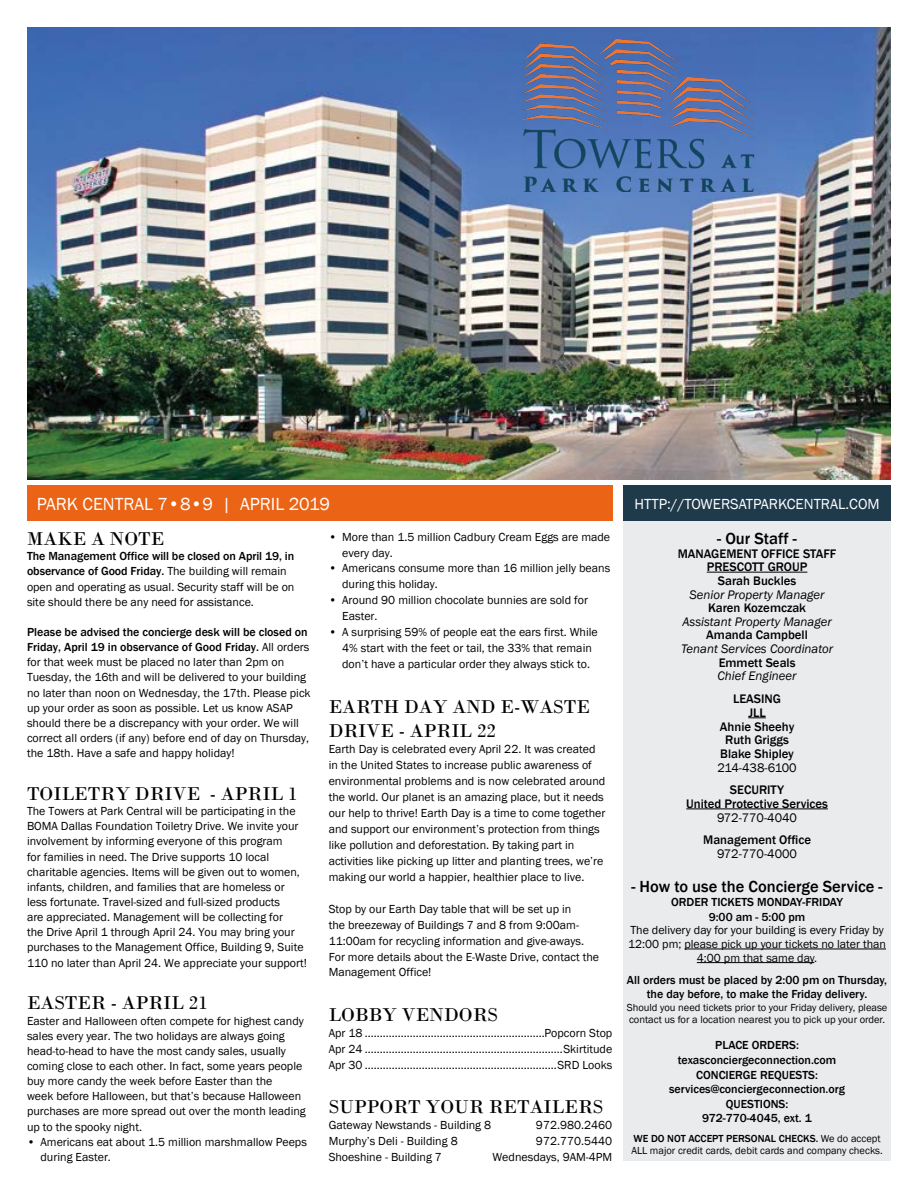
<style>
.page{position:relative;width:918px;height:1188px;background:#fff}
.page>*{position:absolute;margin:0;border:0;box-sizing:border-box;transform-origin:0 0}
.t1{font:19.5px/24.9px "Bodoni";color:#000}
.t2{font:18px "Franklin Gothic";color:#fff}
.t3{font:500 16.5px "Franklin Gothic";color:#000}
.t4{font:15px "Franklin Gothic";color:#fff}
.t5{font:500 12.75px/13.6px "Franklin Gothic";color:#000;text-align:center}
.t6{font:italic 12.75px "Franklin Gothic";color:#000}
.t7{font:12.75px "Franklin Gothic";color:#000}
.t8{font:12.75px "Franklin Gothic";letter-spacing:-.03em;color:#000}
.t9{font:12px/15.1px "Franklin Gothic";color:#000}
.t10{font:500 12px/14.5px "Franklin Gothic";color:#000;text-align:center}
.t11{font:10.5px/12.1px "Franklin Gothic";color:#000}
.s1{font-weight:500}
</style>
<div class="page">
<div style="left:623px;top:510px;width:268px;height:651px;background:#e9ebed"></div>
<img style="left:27px;top:27px;width:864px;height:452px">
<div style="left:27px;top:486px;width:585px;height:35px;background:#eb6315"></div>
<hr style="left:707px;top:572px;width:100px;height:1px;background:#000">
<svg style="left:748px;top:718px;width:18px;height:1px"></svg>
<hr style="left:686px;top:809px;width:142px;height:1px;background:#000">
<hr style="left:684px;top:949px;width:202px;height:1px;background:#000">
<hr style="left:697px;top:962px;width:117px;height:1px;background:#000">
<div style="left:623px;top:486px;width:268px;height:35px;background:#1f3a4b"></div>
<img style="left:523px;top:40px;width:232px;height:152px">
<h2 class="t2" style="left:37px;top:493px;width:295px">PARK CENTRAL 7•8•9 | APRIL 2019</h2>
<p class="t4" style="left:635px;top:494px;width:247px">HTTP://TOWERSATPARKCENTRAL.COM</p>
<h1 class="t1" style="left:27px;top:526px;width:139px">MAKE A NOTE</h1>
<p class="t9" style="left:27px;top:549px;width:269px"><span class="s1">The Management Office will be closed on April 19, in observance of Good Friday.</span> The building will remain open and operating as usual. Security staff will be on site should there be any need for assistance.</p>
<p class="t9" style="left:27px;top:625px;width:285px"><span class="s1">Please be advised the concierge desk will be closed on Friday, April 19 in observance of Good Friday.</span> All orders for that week must be placed no later than 2pm on Tuesday, the 16th and will be delivered to your building no later than noon on Wednesday, the 17th. Please pick up your order as soon as possible. Let us know ASAP should there be a discrepancy with your order. We will correct all orders (if any) before end of day on Thursday, the 18th. Have a safe and happy holiday!</p>
<h1 class="t1" style="left:27px;top:781px;width:272px">TOILETRY DRIVE - APRIL 1</h1>
<p class="t9" style="left:27px;top:804px;width:282px">The Towers at Park Central will be participating in the BOMA Dallas Foundation Toiletry Drive. We invite your involvement by informing everyone of this program<br>for families in need. The Drive supports 10 local charitable agencies. Items will be given out to women, infants, children, and families that are homeless or less fortunate. Travel-sized and full-sized products<br>are appreciated. Management will be collecting for<br>the Drive April 1 through April 24. You may bring your purchases to the Management Office, Building 9, Suite 110 no later than April 24. We appreciate your support!</p>
<h1 class="t1" style="left:27px;top:991px;width:183px">EASTER - APRIL 21</h1>
<p class="t9" style="left:27px;top:1013px;width:280px">Easter and Halloween often compete for highest candy sales every year. The two holidays are always going head-to-head to have the most candy sales, usually coming close to each other. In fact, some years people buy more candy the week before Easter than the<br>week before Halloween, but that’s because Halloween purchases are more spread out over the month leading up to the spooky night.</p>
<p class="t9" style="left:40px;top:1134px;width:268px;text-indent:-14px">• Americans eat about 1.5 million marshmallow Peeps during Easter.</p>
<p class="t9" style="left:342px;top:529px;width:270px;line-height:15.9px;text-indent:-14px">• More than 1.5 million Cadbury Cream Eggs are made every day.</p>
<p class="t9" style="left:342px;top:561px;width:270px;line-height:15.9px;text-indent:-14px">• Americans consume more than 16 million jelly beans during this holiday.</p>
<p class="t9" style="left:342px;top:593px;width:247px;line-height:15.9px;text-indent:-14px">• Around 90 million chocolate bunnies are sold for<br>Easter.</p>
<p class="t9" style="left:342px;top:625px;width:257px;line-height:15.9px;text-indent:-14px">• A surprising 59% of people eat the ears first. While<br>4% start with the feet or tail, the 33% that remain don’t have a particular order they always stick to.</p>
<h1 class="t1" style="left:329px;top:694px;width:263px">EARTH DAY AND E-WASTE<br>DRIVE - APRIL 22</h1>
<p class="t9" style="left:329px;top:742px;width:278px;line-height:15.9px">Earth Day is celebrated every April 22. It was created in the United States to increase public awareness of environmental problems and is now celebrated around the world. Our planet is an amazing place, but it needs our help to thrive! Earth Day is a time to come together and support our environment’s protection from things like pollution and deforestation. By taking part in activities like picking up litter and planting trees, we’re making our world a happier, healthier place to live.</p>
<p class="t9" style="left:329px;top:901px;width:272px;line-height:15.9px">Stop by our Earth Day table that will be set up in<br>the breezeway of Buildings 7 and 8 from 9:00am-11:00am for recycling information and give-aways.<br>For more details about the E-Waste Drive, contact the Management Office!</p>
<h1 class="t1" style="left:329px;top:1002px;width:171px">LOBBY VENDORS</h1>
<p class="t9" style="left:329px;top:1025px;width:285px;line-height:15.9px;text-align:justify">Apr 18 ............................................................Popcorn Stop Apr 24 ..................................................................Skirtitude Apr 30 ................................................................SRD Looks</p>
<h1 class="t1" style="left:329px;top:1095px;width:276px">SUPPORT YOUR RETAILERS</h1>
<p class="t9" style="left:329px;top:1118px;width:164px">Gateway Newstands - Building 8</p>
<p class="t9" style="left:536px;top:1118px;width:78px">972.980.2460</p>
<p class="t9" style="left:329px;top:1134px;width:131px">Murphy’s Deli - Building 8</p>
<p class="t9" style="left:536px;top:1134px;width:78px">972.770.5440</p>
<p class="t9" style="left:329px;top:1150px;width:115px">Shoeshine - Building 7</p>
<p class="t9" style="left:493px;top:1150px;width:121px">Wednesdays, 9AM-4PM</p>
<h3 class="t3" style="left:717px;top:528px;width:81px">- Our Staff -</h3>
<p class="t5" style="left:678px;top:547px;width:160px">MANAGEMENT OFFICE STAFF<br>PRESCOTT GROUP<br>Sarah Buckles</p>
<p class="t6" style="left:690px;top:586px;width:137px">Senior Property Manager</p>
<p class="t5" style="left:708px;top:601px;width:99px">Karen Kozemczak</p>
<p class="t6" style="left:682px;top:614px;width:151px">Assistant Property Manager</p>
<p class="t5" style="left:706px;top:629px;width:103px">Amanda Campbell</p>
<p class="t6" style="left:681px;top:641px;width:153px">Tenant Services Coordinator</p>
<p class="t5" style="left:719px;top:656px;width:78px">Emmett Seals</p>
<p class="t6" style="left:718px;top:668px;width:80px">Chief Engineer</p>
<p class="t5" style="left:720px;top:692px;width:76px">LEASING<br>JLL<br>Ahnie Sheehy<br>Ruth Griggs<br>Blake Shipley</p>
<p class="t8" style="left:717px;top:759px;width:81px">214-438-6100</p>
<p class="t5" style="left:686px;top:783px;width:143px">SECURITY<br>United Protective Services</p>
<p class="t7" style="left:717px;top:809px;width:82px">972-770-4040</p>
<p class="t5" style="left:703px;top:834px;width:109px">Management Office</p>
<p class="t7" style="left:717px;top:846px;width:82px">972-770-4000</p>
<h3 class="t3" style="left:632px;top:876px;width:253px">- How to use the Concierge Service -</h3>
<p class="t10" style="left:671px;top:895px;width:173px">ORDER TICKETS MONDAY-FRIDAY<br>9:00 am - 5:00 pm</p>
<p class="t9" style="left:628px;top:924px;width:259px;line-height:13.6px;text-align:center">The delivery day for your building is every Friday by<br>12:00 pm; please pick up your tickets no later than<br>4:00 pm that same day.</p>
<p class="t10" style="left:627px;top:973px;width:262px">All orders must be placed by 2:00 pm on Thursday, the day before, to make the Friday delivery.</p>
<p class="t11" style="left:627px;top:1001px;width:262px">Should you need tickets prior to your Friday delivery, please contact us for a location nearest you to pick up your order.</p>
<p class="t10" style="left:669px;top:1038px;width:177px">PLACE ORDERS: texasconciergeconnection.com<br>CONCIERGE REQUESTS: services@conciergeconnection.org<br>QUESTIONS:<br>972-770-4045, ext. 1</p>
<p class="t11" style="left:631px;top:1133px;width:253px"><span class="s1">WE DO NOT ACCEPT PERSONAL CHECKS.</span> We do accept<br>ALL major credit cards, debit cards and company checks.</p>
</div>
